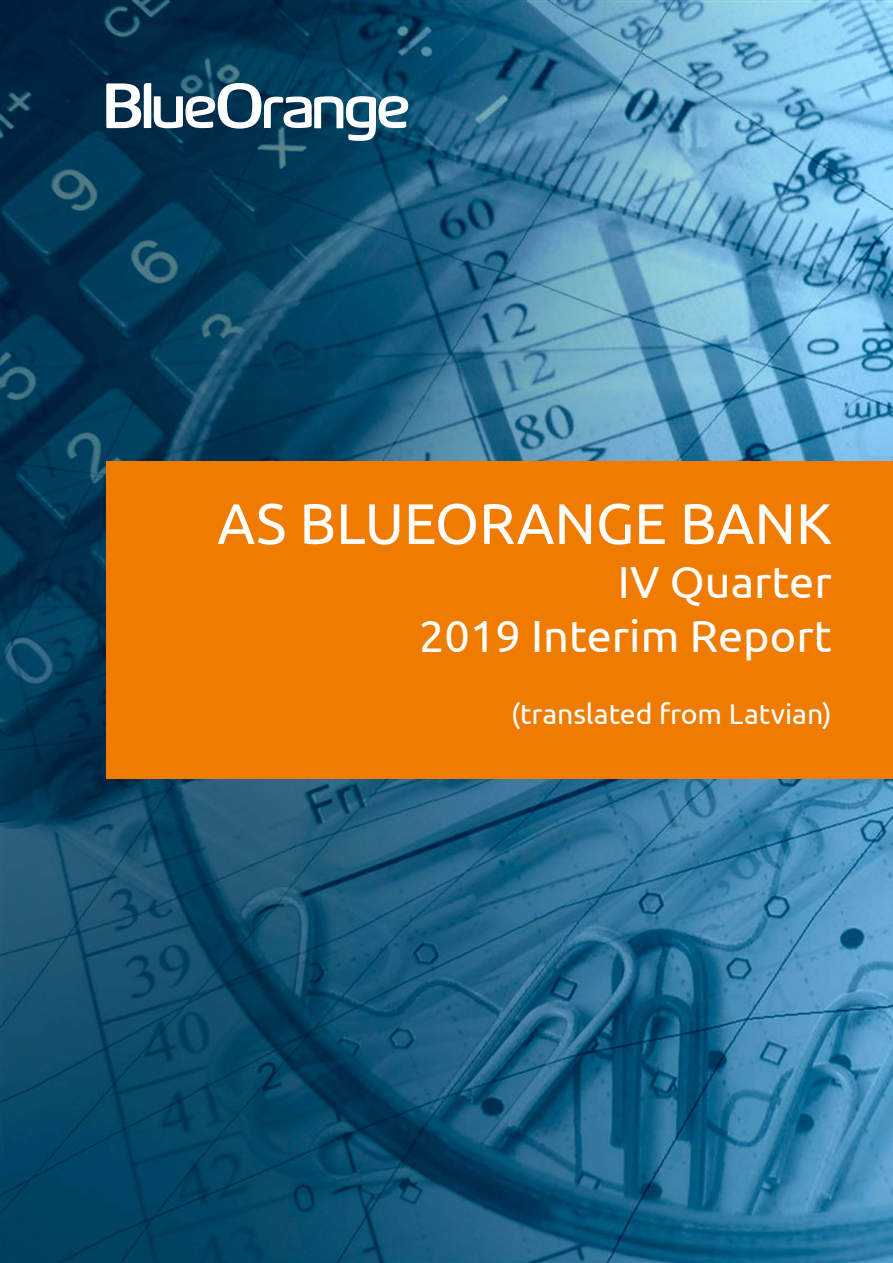
<style>
.page{position:relative;width:893px;height:1263px;background:#fff}
.page>*{position:absolute;margin:0;border:0;box-sizing:border-box;transform-origin:0 0}
.t1{font:57px "Ubuntu";color:#fff}
.t2{font:45px/54px "Ubuntu";color:#fff;text-align:right}
.t3{font:28.5px "Ubuntu";letter-spacing:-.005em;color:#fff}
</style>
<div class="page">
<img style="left:0;top:0;width:893px;height:1263px">
<svg style="left:106px;top:83px;width:302px;height:58px"></svg>
<div style="left:106px;top:461px;width:787px;height:318px;background:#ef7c00"></div>
<p class="t1" style="left:217px;top:489px;width:616px">AS BLUEORANGE BANK</p>
<p class="t2" style="left:419px;top:553px;width:414px">IV Quarter<br>2019 Interim Report</p>
<p class="t3" style="left:511px;top:696px;width:322px">(translated from Latvian)</p>
</div>
